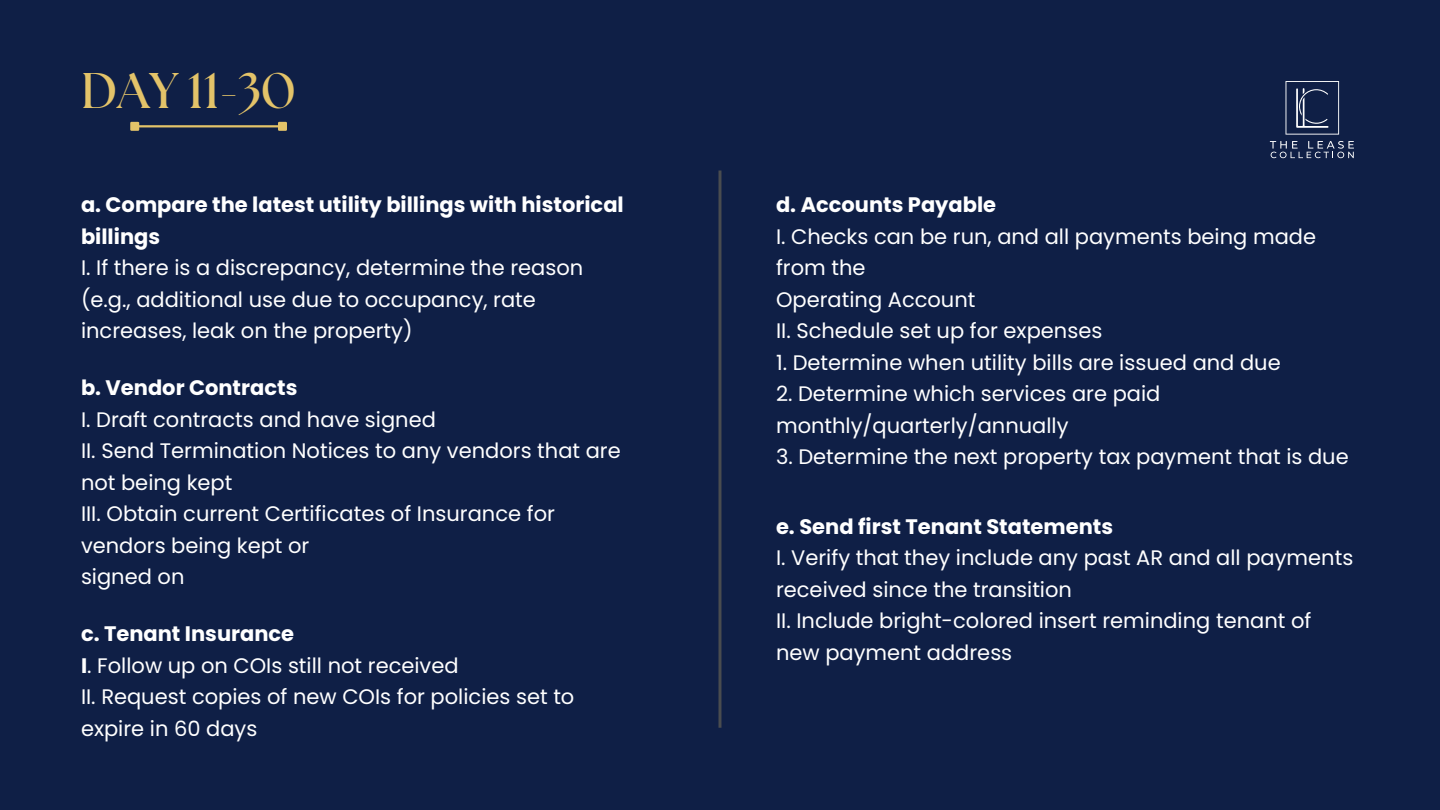
<style>
.page{position:relative;width:1440px;height:810px;background:#0f1f46}
.page>*{position:absolute;margin:0;border:0;box-sizing:border-box;transform-origin:0 0}
.t1{font:700 50px "The Seasons";color:#e3c369}
.t2{font:21px/31.5px "Poppins";color:#fff}
.t3{font:700 21px/31.5px "Poppins";color:#fff}
.s1{font-weight:700}
</style>
<div class="page">
<hr style="left:139px;top:125px;width:139px;height:2px;background:#e3c369">
<div style="left:131px;top:123px;width:7px;height:7px;background:#e3c369"></div>
<div style="left:130px;top:122px;width:9px;height:9px;border:2px solid #e3c369"></div>
<div style="left:279px;top:123px;width:7px;height:7px;background:#e3c369"></div>
<div style="left:278px;top:122px;width:9px;height:9px;border:2px solid #e3c369"></div>
<svg style="left:1286px;top:81px;width:53px;height:54px"></svg>
<svg style="left:1270px;top:141px;width:84px;height:17px"></svg>
<hr style="left:718px;top:170px;width:3px;height:558px;background:#e3c369">
<h1 class="t1" style="left:81px;top:68px;width:216px">DAY 11-30</h1>
<p class="t3" style="left:81px;top:189px;width:544px">a. Compare the latest utility billings with historical billings</p>
<p class="t2" style="left:81px;top:252px;width:504px">I. If there is a discrepancy, determine the reason (e.g., additional use due to occupancy, rate increases, leak on the property)</p>
<p class="t3" style="left:81px;top:372px;width:218px">b. Vendor Contracts</p>
<p class="t2" style="left:81px;top:404px;width:541px">I. Draft contracts and have signed<br>II. Send Termination Notices to any vendors that are not being kept<br>III. Obtain current Certificates of Insurance for vendors being kept or<br>signed on</p>
<p class="t2" style="left:81px;top:618px;width:495px"><span class="s1">c. Tenant Insurance<br>I</span>. Follow up on COIs still not received<br>II. Request copies of new COIs for policies set to expire in 60 days</p>
<p class="t3" style="left:776px;top:189px;width:222px">d. Accounts Payable</p>
<p class="t2" style="left:776px;top:221px;width:542px">I. Checks can be run, and all payments being made from the<br>Operating Account<br>II. Schedule set up for expenses</p>
<p class="t2" style="left:776px;top:347px;width:506px">1. Determine when utility bills are issued and due</p>
<p class="t2" style="left:776px;top:378px;width:386px">2. Determine which services are paid monthly/quarterly/annually</p>
<p class="t2" style="left:776px;top:441px;width:574px">3. Determine the next property tax payment that is due</p>
<p class="t3" style="left:776px;top:511px;width:339px">e. Send first Tenant Statements</p>
<p class="t2" style="left:776px;top:542px;width:579px">I. Verify that they include any past AR and all payments received since the transition<br>II. Include bright-colored insert reminding tenant of new payment address</p>
</div>
